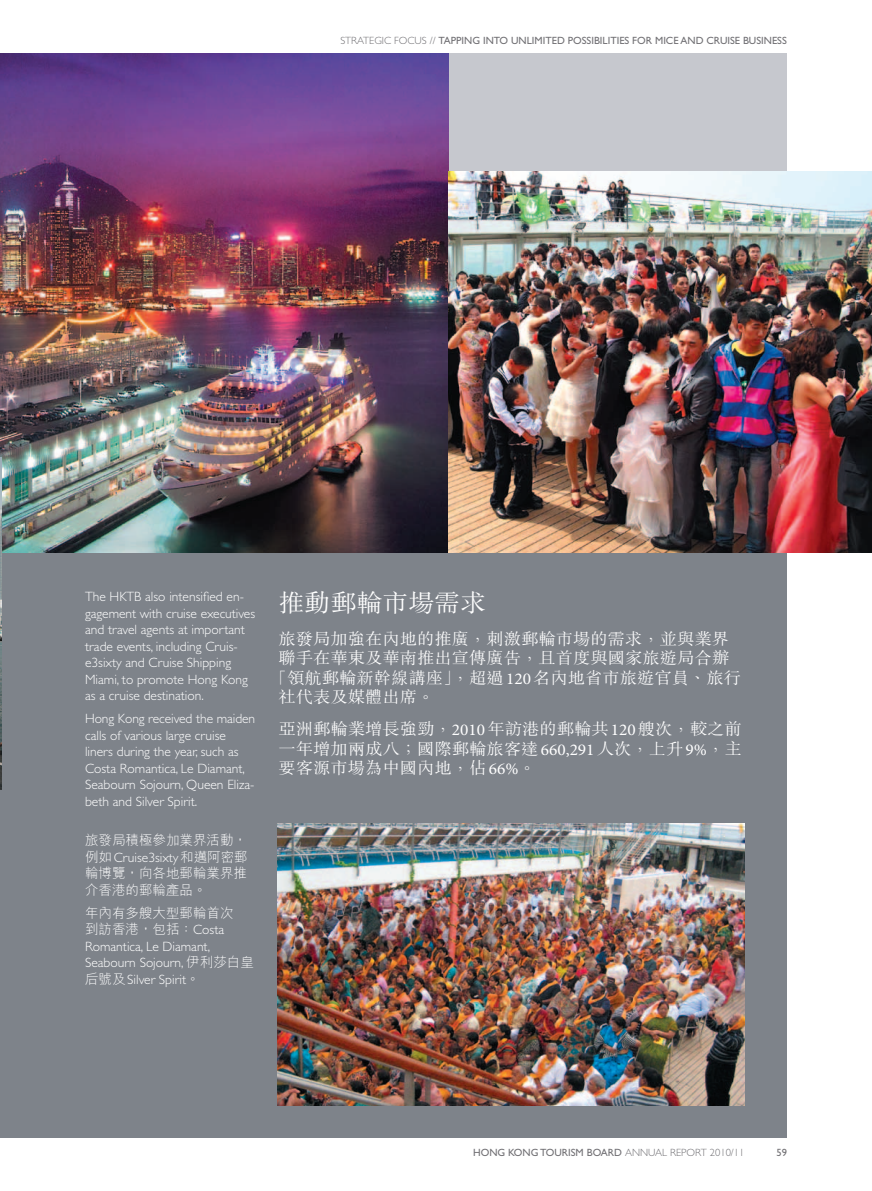
<style>
.page{position:relative;width:872px;height:1191px;background:#fff}
.page>*{position:absolute;margin:0;border:0;box-sizing:border-box;transform-origin:0 0}
.t1{font:300 24.75px "M Sung HK";color:#fff;scale:1.05 1}
.t2{font:300 16.5px/19.5px "M Sung HK";color:#fff;text-align:justify;scale:1.05 1}
.t3{font:300 13.5px/16.5px "Gill Sans Std";color:#fff}
.t4{font:300 13.5px/16.5px "M Hei HK";color:#fff}
.t5{font:10.5px "Gill Sans Std";color:#717074}
.t6{font:300 10.5px "Gill Sans Std";color:#717074}
.s1{font-weight:300}
.s2{font-family:"M Hei HK"}
.s3{font-family:"Gill Sans Std"}
.s4{font-family:"Minion Pro";font-weight:400}
</style>
<div class="page">
<div style="left:0;top:53px;width:787px;height:1084px;background:#c6c8ce"></div>
<div style="left:0;top:457px;width:787px;height:680px;background:#7e838a"></div>
<img style="left:0;top:53px;width:448px;height:500px">
<img style="left:0;top:457px;width:1px;height:333px">
<img style="left:448px;top:171px;width:424px;height:382px">
<img style="left:278px;top:824px;width:466px;height:282px">
<p class="t6" style="left:340px;top:34px;width:12px">Strategic</p>
<p class="t5" style="left:394px;top:34px;width:389px"><span class="s1">Focus //</span> TAPPING INTO UNLIMITED POSSIBILITIES FOR MICE AND CRUISE BUSINESS</p>
<p class="t3" style="left:85px;top:589px;width:172px">The HKTB also intensified en&shy;gagement with cruise executives and travel agents at important trade events, including Cruis&shy;e3sixty and Cruise Shipping<br>Miami, to promote Hong Kong as a cruise destination.</p>
<p class="t3" style="left:85px;top:710px;width:172px">Hong Kong received the maiden calls of various large cruise liners during the year, such as<br>Costa Romantica, Le Diamant,<br>Seabourn Sojourn, Queen Eliza&shy;beth and Silver Spirit.</p>
<p class="t4" style="left:85px;top:831px;width:163px">旅發局積極參加業界活動，</p>
<p class="t3" style="left:85px;top:849px;width:164px"><span class="s2">例如</span>Cruise3sixty<span class="s2">和邁阿密郵</span></p>
<p class="t4" style="left:85px;top:864px;width:164px">輪博覽，向各地郵輪業界推介香港的郵輪產品。</p>
<p class="t4" style="left:85px;top:904px;width:150px">年內有多艘大型郵輪首次到訪香港，包括：<span class="s3">Costa</span></p>
<p class="t3" style="left:85px;top:938px;width:170px">Romantica, le Diamant,<br>Seabourn Sojourn, <span class="s2">伊利莎白皇后號及</span>Silver Spirit<span class="s2">。</span></p>
<h1 class="t1" style="left:279px;top:586px;width:200px">推動郵輪市場需求</h1>
<p class="t2" style="left:279px;top:628px;width:431px">旅發局加強在內地的推廣，刺激郵輪市場的需求，並與業界</p>
<p class="t2" style="left:279px;top:647px;width:431px">聯手在華東及華南推出宣傳廣告，且首度與國家旅遊局合辦</p>
<p class="t2" style="left:270px;top:667px;width:450px">「領航郵輪新幹線講座」，超過<span class="s4">120</span>名內地省市旅遊官員、旅行</p>
<p class="t2" style="left:279px;top:686px;width:150px">社代表及媒體出席。</p>
<p class="t2" style="left:279px;top:719px;width:443px">亞洲郵輪業增長強勁，<span class="s4">2010</span>年訪港的郵輪共<span class="s4">120</span>艘次，較之前一年增加兩成八；國際郵輪旅客達<span class="s4">660,291</span>人次，上升<span class="s4">9%</span>，主要客源市場為中國內地，佔<span class="s4">66%</span>。</p>
<p class="t5" style="left:473px;top:1146px;width:211px">HONG KONG TOURISM BOARD <span class="s1">Annual Report</span></p>
<p class="t6" style="left:710px;top:1146px;width:36px">2010/11</p>
<p class="t5" style="left:776px;top:1146px;width:12px">59</p>
</div>
